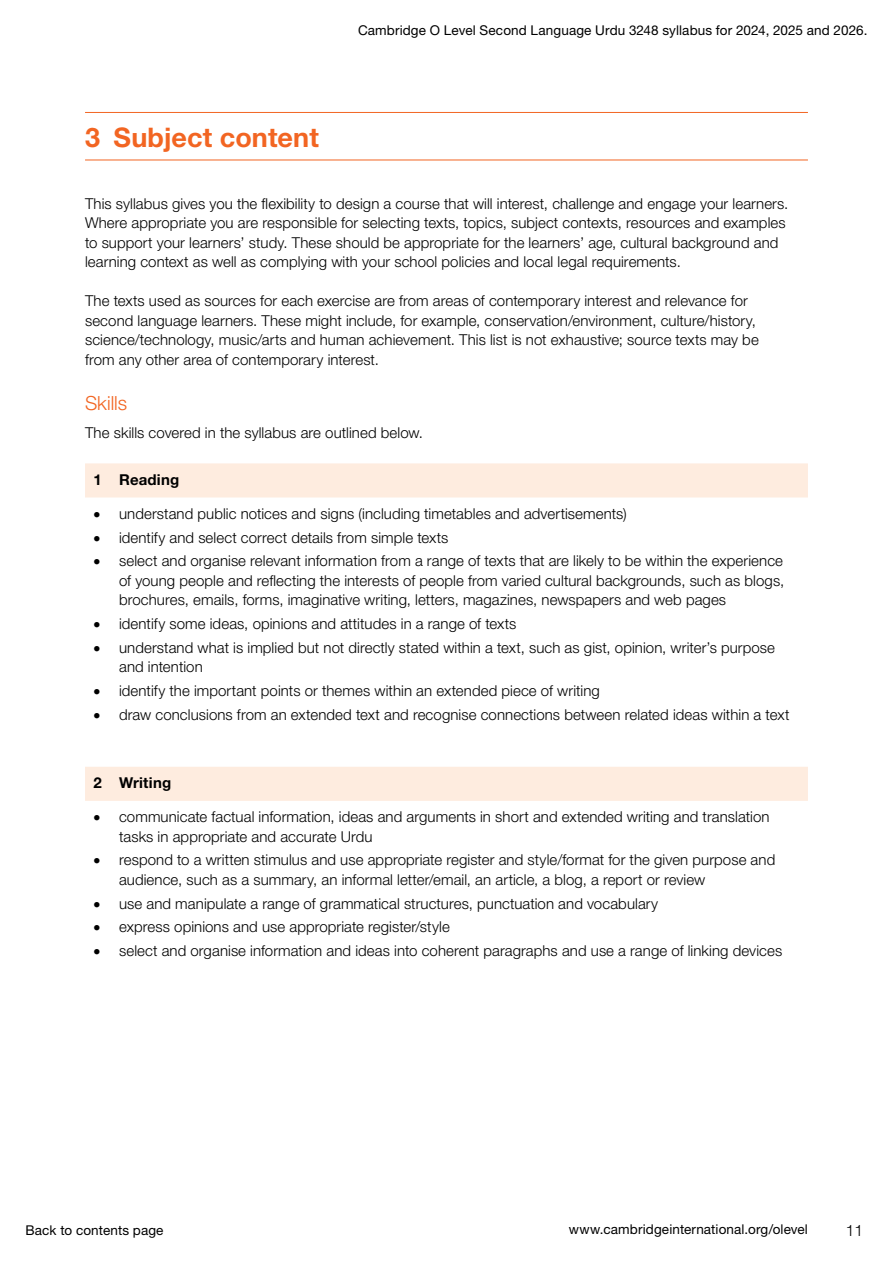
<style>
.page{position:relative;width:893px;height:1263px;background:#fff}
.page>*{position:absolute;margin:0;border:0;box-sizing:border-box;transform-origin:0 0}
.t1{font:700 27px "Helvetica Neue LTW1 G";color:#f26522}
.t2{font:300 19.5px "Helvetica Neue LTW1 G";letter-spacing:-.005em;color:#f26522}
.t3{font:300 15.75px "Helvetica Neue LTW1 G";color:#000}
.t4{font:300 15px/19.5px "Helvetica Neue LTW1 G";letter-spacing:.005em;color:#000}
.t5{font:700 15px "Helvetica Neue LTW1 G";letter-spacing:.015em;color:#000}
.t6{font:13.5px "Helvetica Neue LTW1 G";letter-spacing:.01em;color:#000}
</style>
<div class="page">
<hr style="left:85px;top:112px;width:723px;height:1px;background:#f26522">
<hr style="left:85px;top:160px;width:723px;height:1px;background:#f26522">
<svg style="left:85px;top:463px;width:723px;height:338px"></svg>
<h1 class="t1" style="left:85px;top:121px;width:235px">3 Subject content</h1>
<p class="t6" style="left:358px;top:22px;width:511px">Cambridge O Level Second Language Urdu 3248 syllabus for 2024, 2025 and 2026.</p>
<p class="t4" style="left:85px;top:194px;width:705px">This syllabus gives you the flexibility to design a course that will interest, challenge and engage your learners.<br>Where appropriate you are responsible for selecting texts, topics, subject contexts, resources and examples to support your learners’ study. These should be appropriate for the learners’ age, cultural background and learning context as well as complying with your school policies and local legal requirements.</p>
<p class="t4" style="left:85px;top:291px;width:675px">The texts used as sources for each exercise are from areas of contemporary interest and relevance for second language learners. These might include, for example, conservation/environment, culture/history, science/technology, music/arts and human achievement. This list is not exhaustive; source texts may be from any other area of contemporary interest.</p>
<h2 class="t2" style="left:85px;top:391px;width:44px">Skills</h2>
<p class="t4" style="left:85px;top:423px;width:340px">The skills covered in the syllabus are outlined below.</p>
<p class="t5" style="left:94px;top:470px;width:87px">1 Reading</p>
<p class="t4" style="left:94px;top:504px;width:535px">• understand public notices and signs (including timetables and advertisements)</p>
<p class="t4" style="left:94px;top:527px;width:356px">• identify and select correct details from simple texts</p>
<p class="t4" style="left:119px;top:551px;width:667px;text-align:justify;text-indent:-26px">• select and organise relevant information from a range of texts that are likely to be within the experience of young people and reflecting the interests of people from varied cultural backgrounds, such as blogs, brochures, emails, forms, imaginative writing, letters, magazines, newspapers and web pages</p>
<p class="t4" style="left:94px;top:614px;width:424px">• identify some ideas, opinions and attitudes in a range of texts</p>
<p class="t4" style="left:119px;top:638px;width:657px;text-indent:-26px">• understand what is implied but not directly stated within a text, such as gist, opinion, writer’s purpose and intention</p>
<p class="t4" style="left:94px;top:681px;width:508px">• identify the important points or themes within an extended piece of writing</p>
<p class="t4" style="left:94px;top:705px;width:697px">• draw conclusions from an extended text and recognise connections between related ideas within a text</p>
<p class="t5" style="left:94px;top:773px;width:79px">2 Writing</p>
<p class="t4" style="left:119px;top:807px;width:652px;text-indent:-26px">• communicate factual information, ideas and arguments in short and extended writing and translation tasks in appropriate and accurate Urdu</p>
<p class="t4" style="left:119px;top:850px;width:658px;text-indent:-26px">• respond to a written stimulus and use appropriate register and style/format for the given purpose and audience, such as a summary, an informal letter/email, an article, a blog, a report or review</p>
<p class="t4" style="left:94px;top:893px;width:566px">• use and manipulate a range of grammatical structures, punctuation and vocabulary</p>
<p class="t4" style="left:94px;top:917px;width:358px">• express opinions and use appropriate register/style</p>
<p class="t4" style="left:94px;top:941px;width:690px">• select and organise information and ideas into coherent paragraphs and use a range of linking devices</p>
<p class="t6" style="left:26px;top:1222px;width:140px">Back to contents page</p>
<p class="t6" style="left:569px;top:1221px;width:241px">www.cambridgeinternational.org/olevel</p>
<p class="t3" style="left:846px;top:1221px;width:19px">11</p>
</div>
